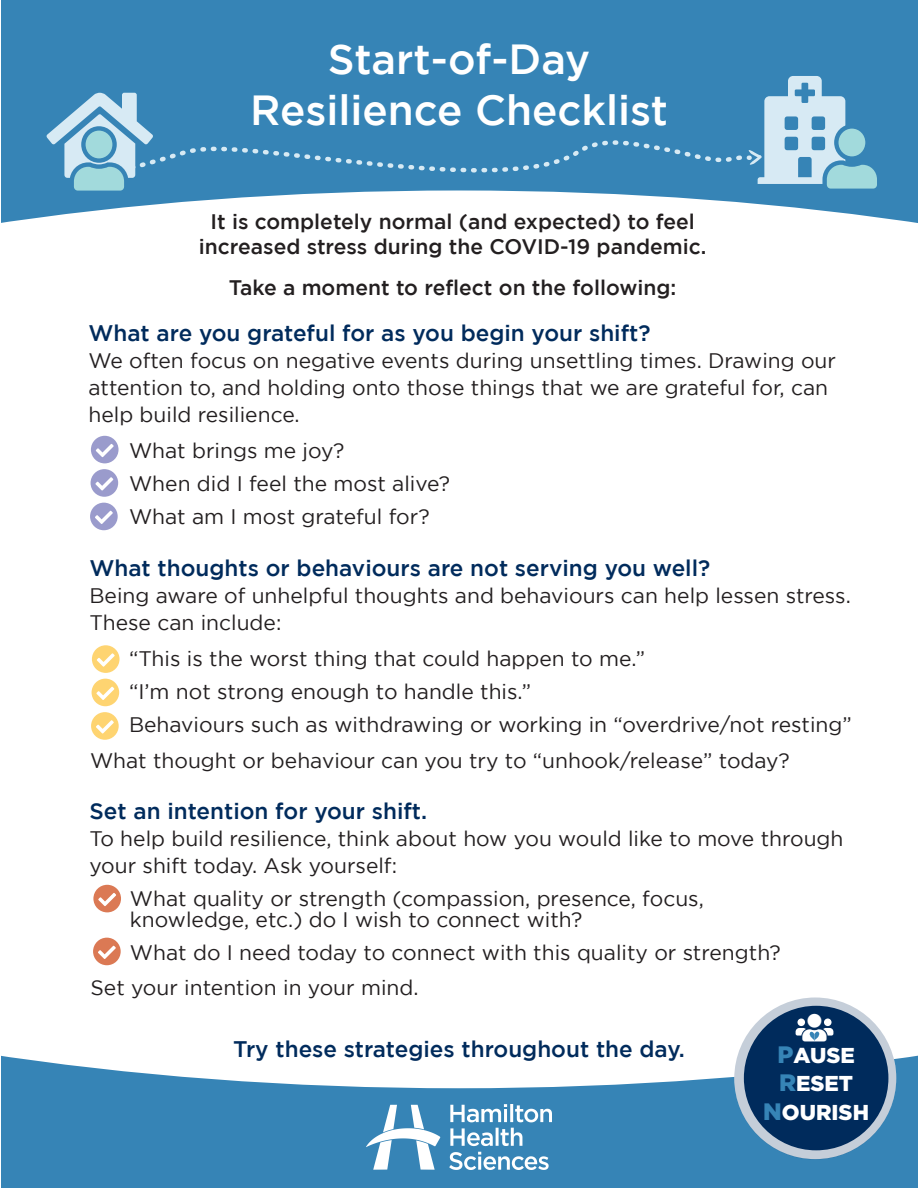
<style>
.page{position:relative;width:918px;height:1188px;background:#fff}
.page>*{position:absolute;margin:0;border:0;box-sizing:border-box;transform-origin:0 0}
.t1{font:500 42px/50.4px "Gotham";color:#fff;text-align:center}
.t2{font:500 22.5px "Gotham";color:#002b5c}
.t3{font:900 21.6px/28.5px "Gotham";color:#fff;text-align:center}
.t4{font:21px/27px "Gotham";color:#231f20}
.t5{font:500 21px/25.2px "Gotham";color:#231f20;text-align:center}
.s1{font-size:23.7px;color:#3684b6}
</style>
<div class="page">
<div style="left:2px;top:0;width:916px;height:1188px;background:#3684b6"></div>
<div style="left:1px;top:190px;width:917px;height:898px;background:#fff"></div>
<img style="left:367px;top:1104px;width:184px;height:65px">
<svg style="left:91px;top:436px;width:28px;height:27px"></svg>
<svg style="left:91px;top:469px;width:27px;height:28px"></svg>
<svg style="left:90px;top:503px;width:28px;height:27px"></svg>
<svg style="left:92px;top:645px;width:28px;height:28px"></svg>
<svg style="left:92px;top:679px;width:27px;height:27px"></svg>
<svg style="left:91px;top:712px;width:28px;height:28px"></svg>
<svg style="left:93px;top:885px;width:28px;height:27px"></svg>
<svg style="left:93px;top:938px;width:28px;height:27px"></svg>
<svg style="left:734px;top:997px;width:162px;height:162px;background:#bfc9d5"></svg>
<div style="left:744px;top:1006px;width:144px;height:144px;background:#002b5c;border-radius:50%"></div>
<svg style="left:796px;top:1018px;width:37px;height:23px"></svg>
<svg style="left:47px;top:76px;width:837px;height:121px"></svg>
<h1 class="t1" style="left:250px;top:33px;width:419px">Start-of-Day<br>Resilience Checklist</h1>
<p class="t5" style="left:199px;top:208px;width:509px">It is completely normal (and expected) to feel increased stress during the COVID-19 pandemic.</p>
<p class="t5" style="left:229px;top:275px;width:449px">Take a moment to reflect on the following:</p>
<p class="t2" style="left:88px;top:320px;width:564px">What are you grateful for as you begin your shift?</p>
<p class="t4" style="left:88px;top:347px;width:749px">We often focus on negative events during unsettling times. Drawing our attention to, and holding onto those things that we are grateful for, can help build resilience.</p>
<p class="t4" style="left:129px;top:434px;width:323px;line-height:33px">What brings me joy?<br>When did I feel the most alive?<br>What am I most grateful for?</p>
<p class="t2" style="left:90px;top:556px;width:622px">What thoughts or behaviours are not serving you well?</p>
<p class="t4" style="left:90px;top:582px;width:763px">Being aware of unhelpful thoughts and behaviours can help lessen stress.<br>These can include:</p>
<p class="t4" style="left:129px;top:642px;width:724px;line-height:33px">“This is the worst thing that could happen to me.”<br>“I’m not strong enough to handle this.”<br>Behaviours such as withdrawing or working in “overdrive/not resting”</p>
<p class="t4" style="left:90px;top:747px;width:701px">What thought or behaviour can you try to “unhook/release” today?</p>
<p class="t2" style="left:89px;top:799px;width:339px">Set an intention for your shift.</p>
<p class="t4" style="left:89px;top:825px;width:756px">To help build resilience, think about how you would like to move through your shift today. Ask yourself:</p>
<p class="t4" style="left:130px;top:888px;width:575px;line-height:21px">What quality or strength (compassion, presence, focus, knowledge, etc.) do I wish to connect with?</p>
<p class="t4" style="left:130px;top:939px;width:652px">What do I need today to connect with this quality or strength?</p>
<p class="t4" style="left:91px;top:974px;width:330px">Set your intention in your mind.</p>
<p class="t2" style="left:233px;top:1037px;width:453px">Try these strategies throughout the day.</p>
<p class="t3" style="left:763px;top:1040px;width:107px"><span class="s1">P</span>AUSE<br><span class="s1">R</span>ESET<br><span class="s1">N</span>OURISH</p>
</div>
